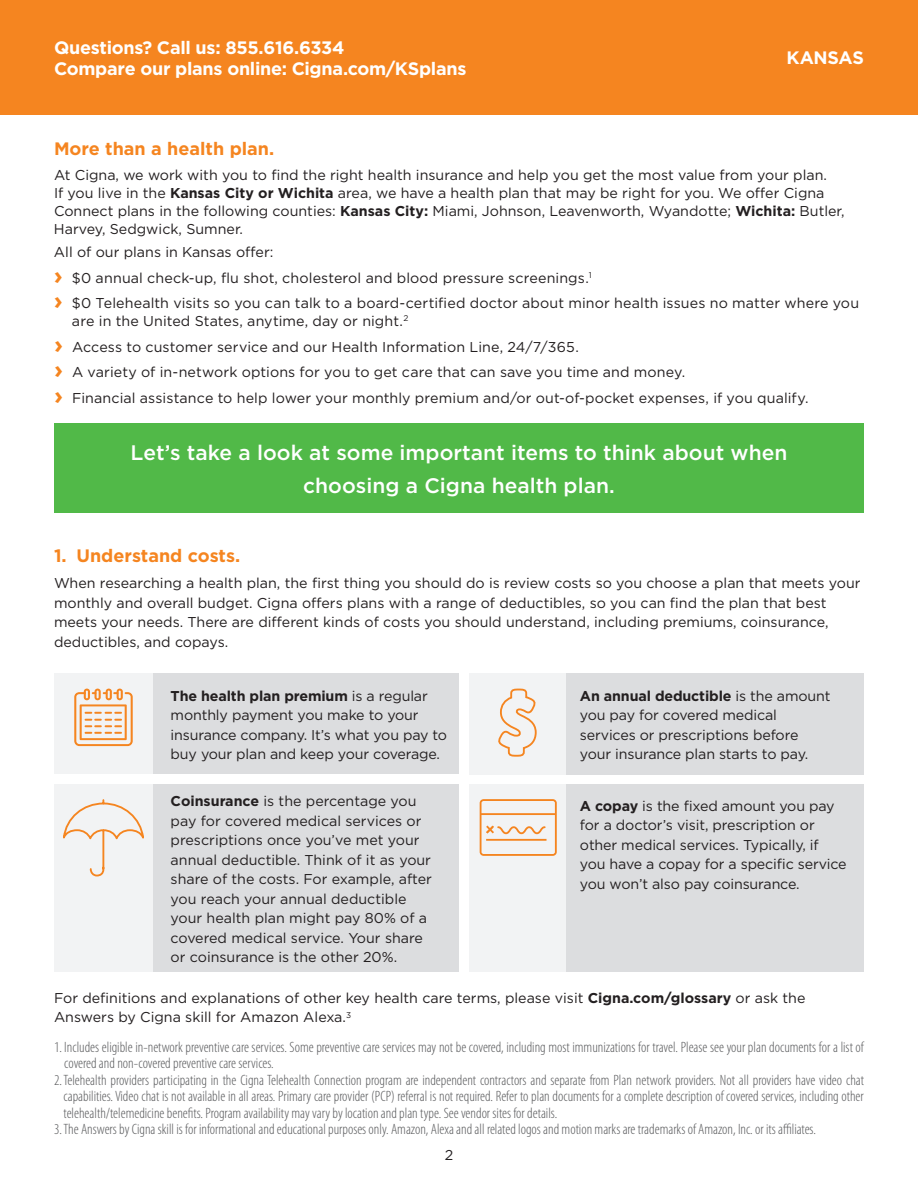
<style>
.page{position:relative;width:918px;height:1188px;background:#fff}
.page>*{position:absolute;margin:0;border:0;box-sizing:border-box;transform-origin:0 0}
.Legal_copy_Cat{font:500 21px/33px "Gotham";color:#fff;text-align:center}
.t1{font:700 18px/21px "Gotham";letter-spacing:-.015em;color:#fff}
.Subhead_body_bold_12{font:700 18px "Gotham";color:#f58520}
.Legal_copy_Cat-2{font:300 condensed 15px/16.5px "Myriad Pro";color:#57585a}
.Legal_copy_Cat-3{font:14.25px/19.5px "Gotham";color:#231f20}
.Body_Text_8_5___12{font:14.25px/18px "Gotham";letter-spacing:.01em;color:#231f20}
.s1{font-weight:700}
.s2{font-weight:700;font-size:24px;color:#f58520}
</style>
<div class="page">
<div style="left:0;top:0;width:918px;height:114px;background:#f58520"></div>
<div style="left:54px;top:424px;width:810px;height:89px;background:#51b948"></div>
<div style="left:54px;top:673px;width:405px;height:101px;background:#dcdddf"></div>
<div style="left:54px;top:673px;width:99px;height:101px;background:#f2f3f4"></div>
<svg style="left:74px;top:689px;width:59px;height:57px"></svg>
<div style="left:469px;top:673px;width:395px;height:102px;background:#dcdddf"></div>
<div style="left:469px;top:673px;width:97px;height:102px;background:#f2f3f4"></div>
<svg style="left:498px;top:688px;width:39px;height:69px"></svg>
<div style="left:54px;top:784px;width:405px;height:188px;background:#dcdddf"></div>
<div style="left:54px;top:784px;width:99px;height:188px;background:#f2f3f4"></div>
<svg style="left:63px;top:799px;width:81px;height:78px"></svg>
<div style="left:469px;top:784px;width:395px;height:188px;background:#dcdddf"></div>
<div style="left:469px;top:784px;width:97px;height:188px;background:#f2f3f4"></div>
<svg style="left:480px;top:799px;width:77px;height:57px"></svg>
<p class="t1" style="left:54px;top:37px;width:414px">Questions? Call us: 855.616.6334<br>Compare our plans online: Cigna.com/KSplans</p>
<p class="t1" style="left:786px;top:47px;width:79px">KANSAS</p>
<p class="Subhead_body_bold_12" style="left:54px;top:139px;width:222px">More than a health plan.</p>
<p class="Legal_copy_Cat-3" style="left:54px;top:166px;width:792px;line-height:18px">At Cigna, we work with you to find the right health insurance and help you get the most value from your plan.<br>If you live in the <span class="s1">Kansas City or Wichita</span> area, we have a health plan that may be right for you. We offer Cigna Connect plans in the following counties: <span class="s1">Kansas City:</span> Miami, Johnson, Leavenworth, Wyandotte; <span class="s1">Wichita:</span> Butler, Harvey, Sedgwick, Sumner.</p>
<p class="Legal_copy_Cat-3" style="left:54px;top:242px;width:221px">All of our plans in Kansas offer:</p>
<p class="Body_Text_8_5___12" style="left:54px;top:268px;width:539px"><span class="s2">›</span> $0 annual check-up, flu shot, cholesterol and blood pressure screenings.<sup>1</sup></p>
<p class="Body_Text_8_5___12" style="left:72px;top:294px;width:789px;text-indent:-18px"><span class="s2">›</span> $0 Telehealth visits so you can talk to a board-certified doctor about minor health issues no matter where you are in the United States, anytime, day or night.<sup>2</sup></p>
<p class="Body_Text_8_5___12" style="left:54px;top:337px;width:526px"><span class="s2">›</span> Access to customer service and our Health Information Line, 24/7/365.</p>
<p class="Body_Text_8_5___12" style="left:54px;top:363px;width:633px"><span class="s2">›</span> A variety of in-network options for you to get care that can save you time and money.</p>
<p class="Body_Text_8_5___12" style="left:54px;top:388px;width:756px"><span class="s2">›</span> Financial assistance to help lower your monthly premium and/or out-of-pocket expenses, if you qualify.</p>
<p class="Legal_copy_Cat" style="left:131px;top:436px;width:658px">Let’s take a look at some important items to think about when choosing a Cigna health plan.</p>
<p class="Subhead_body_bold_12" style="left:54px;top:545px;width:188px">1. Understand costs.</p>
<p class="Legal_copy_Cat-3" style="left:54px;top:573px;width:808px">When researching a health plan, the first thing you should do is review costs so you choose a plan that meets your monthly and overall budget. Cigna offers plans with a range of deductibles, so you can find the plan that best meets your needs. There are different kinds of costs you should understand, including premiums, coinsurance, deductibles, and copays.</p>
<p class="Legal_copy_Cat-3" style="left:171px;top:686px;width:278px"><span class="s1">The health plan premium</span> is a regular monthly payment you make to your insurance company. It’s what you pay to buy your plan and keep your coverage.</p>
<p class="Legal_copy_Cat-3" style="left:580px;top:686px;width:252px"><span class="s1">An annual deductible</span> is the amount you pay for covered medical services or prescriptions before your insurance plan starts to pay.</p>
<p class="Legal_copy_Cat-3" style="left:171px;top:791px;width:263px"><span class="s1">Coinsurance</span> is the percentage you pay for covered medical services or prescriptions once you’ve met your annual deductible. Think of it as your share of the costs. For example, after you reach your annual deductible your health plan might pay 80% of a covered medical service. Your share or coinsurance is the other 20%.</p>
<p class="Legal_copy_Cat-3" style="left:580px;top:795px;width:268px"><span class="s1">A copay</span> is the fixed amount you pay for a doctor’s visit, prescription or other medical services. Typically, if you have a copay for a specific service you won’t also pay coinsurance.</p>
<p class="Legal_copy_Cat-3" style="left:54px;top:988px;width:753px">For definitions and explanations of other key health care terms, please visit <span class="s1">Cigna.com/glossary</span> or ask the<br>Answers by Cigna skill for Amazon Alexa.<sup>3</sup></p>
<p class="Legal_copy_Cat-2" style="left:64px;top:1039px;width:801px;text-indent:-10px">1. Includes eligible in-network preventive care services. Some preventive care services may not be covered, including most immunizations for travel. Please see your plan documents for a list of covered and non-covered preventive care services.</p>
<p class="Legal_copy_Cat-2" style="left:64px;top:1072px;width:802px;text-align:justify;text-indent:-10px">2. Telehealth providers participating in the Cigna Telehealth Connection program are independent contractors and separate from Plan network providers. Not all providers have video chat capabilities. Video chat is not available in all areas. Primary care provider (PCP) referral is not required. Refer to plan documents for a complete description of covered services, including other telehealth/telemedicine benefits. Program availability may vary by location and plan type. See vendor sites for details.</p>
<p class="Legal_copy_Cat-2" style="left:54px;top:1121px;width:763px">3. The Answers by Cigna skill is for informational and educational purposes only. Amazon, Alexa and all related logos and motion marks are trademarks of Amazon, Inc. or its affiliates.</p>
<p class="Legal_copy_Cat-3" style="left:445px;top:1145px;width:10px">2</p>
</div>
